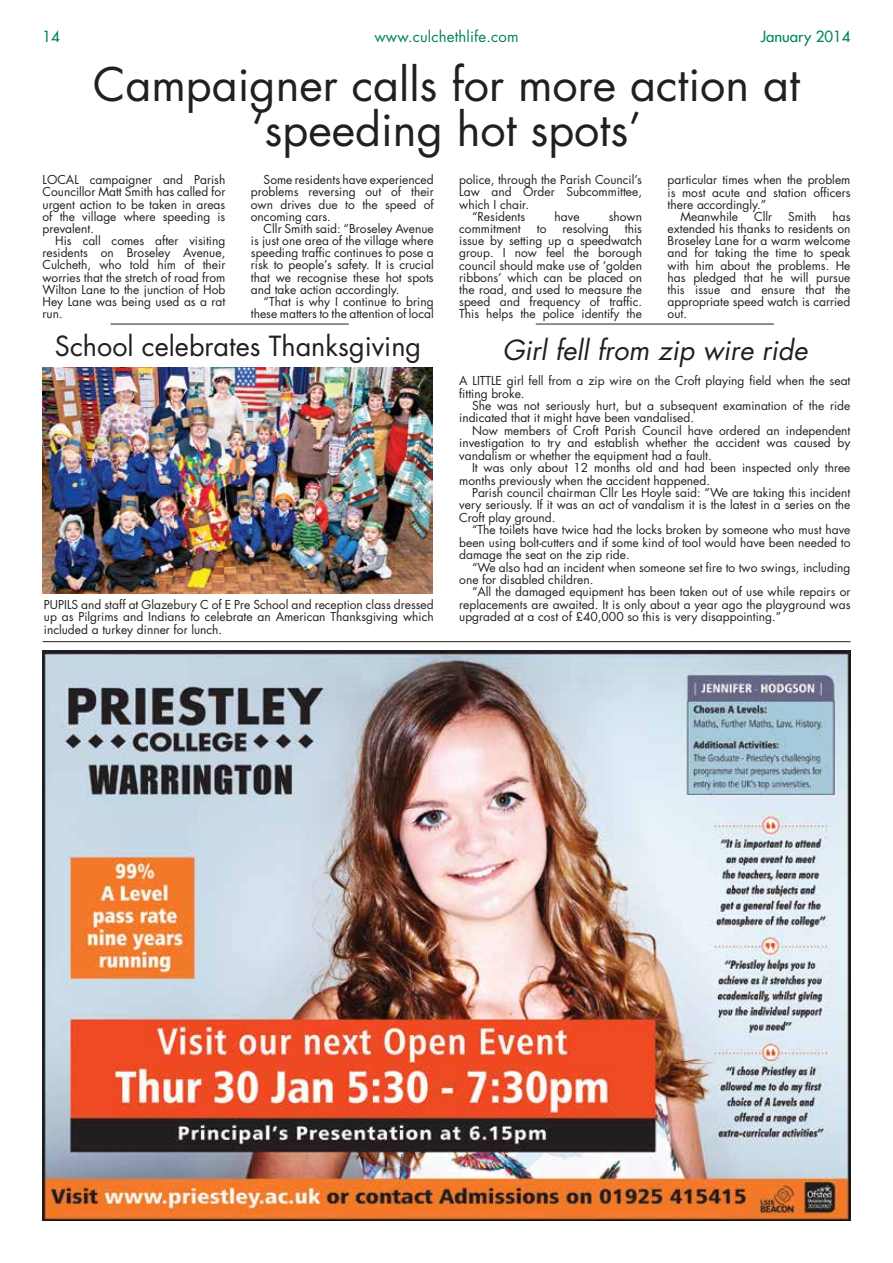
<style>
.page{position:relative;width:893px;height:1263px;background:#fff}
.page>*{position:absolute;margin:0;border:0;box-sizing:border-box;transform-origin:0 0}
.t1{font:45px/45px "Futura Std";color:#231f20;text-align:center}
.t2{font:27px "Futura Std";color:#231f20}
.t3{font:italic 27px "Futura Std";color:#231f20}
.t4{font:15px "Futura Std";letter-spacing:.01em;color:#008752}
.t5{font:500 15px "Futura Std";color:#008752}
.t6{font:12px/12.1px "Futura Std";color:#231f20;text-align:justify}
</style>
<div class="page">
<hr style="left:43px;top:641px;width:807px;height:1px;background:#231f20">
<img style="left:43px;top:651px;width:807px;height:569px">
<img style="left:43px;top:368px;width:389px;height:225px">
<hr style="left:111px;top:324px;width:238px;height:1px;background:#231f20">
<hr style="left:536px;top:324px;width:238px;height:1px;background:#231f20">
<p class="t5" style="left:43px;top:27px;width:19px">14</p>
<p class="t4" style="left:374px;top:27px;width:146px">www.culchethlife.com</p>
<p class="t5" style="left:761px;top:27px;width:91px">January 2014</p>
<h1 class="t1" style="left:93px;top:62px;width:708px">Campaigner calls for more action at ‘speeding hot spots’</h1>
<p class="t6" style="left:43px;top:174px;width:184px">LOCAL campaigner and Parish Councillor Matt Smith has called for urgent action to be taken in areas of the village where speeding is prevalent.</p>
<p class="t6" style="left:43px;top:235px;width:184px;text-indent:13px">His call comes after visiting residents on Broseley Avenue, Culcheth, who told him of their worries that the stretch of road from Wilton Lane to the junction of Hob Hey Lane was being used as a rat run.</p>
<p class="t6" style="left:251px;top:174px;width:184px;text-indent:13px">Some residents have experienced problems reversing out of their own drives due to the speed of oncoming cars.</p>
<p class="t6" style="left:251px;top:223px;width:184px;text-indent:13px">Cllr Smith said: “Broseley Avenue is just one area of the village where speeding traffic continues to pose a risk to people’s safety. It is crucial that we recognise these hot spots and take action accordingly.</p>
<p class="t6" style="left:251px;top:296px;width:184px;text-align:right">“That is why I continue to bring these matters to the attention of local</p>
<h2 class="t2" style="left:55px;top:329px;width:368px">School celebrates Thanksgiving</h2>
<p class="t6" style="left:44px;top:599px;width:391px">PUPILS and staff at Glazebury C of E Pre School and reception class dressed up as Pilgrims and Indians to celebrate an American Thanksgiving which included a turkey dinner for lunch.</p>
<p class="t6" style="left:459px;top:174px;width:184px">police, through the Parish Council’s</p>
<p class="t6" style="left:459px;top:186px;width:184px">Law and Order Subcommittee,</p>
<p class="t6" style="left:459px;top:198px;width:72px">which I chair.</p>
<p class="t6" style="left:472px;top:210px;width:55px">“Residents</p>
<p class="t6" style="left:554px;top:210px;width:27px">have</p>
<p class="t6" style="left:609px;top:210px;width:35px">shown</p>
<p class="t6" style="left:459px;top:223px;width:63px">commitment</p>
<p class="t6" style="left:537px;top:223px;width:11px">to</p>
<p class="t6" style="left:562px;top:223px;width:48px">resolving</p>
<p class="t6" style="left:668px;top:174px;width:184px">particular times when the problem</p>
<p class="t6" style="left:668px;top:186px;width:184px">is most acute and station officers</p>
<p class="t6" style="left:668px;top:198px;width:100px">there accordingly.”</p>
<p class="t6" style="left:680px;top:210px;width:59px">Meanwhile</p>
<p class="t6" style="left:754px;top:210px;width:20px">Cllr</p>
<p class="t6" style="left:788px;top:210px;width:30px">Smith</p>
<p class="t6" style="left:668px;top:210px;width:184px;text-indent:165px">has extended his thanks to residents on Broseley Lane for a warm welcome and for taking the time to speak with him about the problems. He has pledged that he will pursue this issue and ensure that the appropriate speed watch is carried out.</p>
<h2 class="t3" style="left:502px;top:333px;width:307px">Girl fell from zip wire ride</h2>
<p class="t6" style="left:459px;top:375px;width:393px">A LITTLE girl fell from a zip wire on the Croft playing field when the seat fitting broke.</p>
<p class="t6" style="left:459px;top:399px;width:393px;text-indent:13px">She was not seriously hurt, but a subsequent examination of the ride indicated that it might have been vandalised.</p>
<p class="t6" style="left:459px;top:424px;width:393px;text-indent:13px">Now members of Croft Parish Council have ordered an independent investigation to try and establish whether the accident was caused by vandalism or whether the equipment had a fault.</p>
<p class="t6" style="left:459px;top:462px;width:393px;text-indent:13px">It was only about 12 months old and had been inspected only three months previously when the accident happened.</p>
<p class="t6" style="left:459px;top:486px;width:393px;text-indent:13px">Parish council chairman Cllr Les Hoyle said: “We are taking this incident very seriously. If it was an act of vandalism it is the latest in a series on the Croft play ground.</p>
<p class="t6" style="left:459px;top:524px;width:393px;text-indent:13px">“The toilets have twice had the locks broken by someone who must have been using bolt-cutters and if some kind of tool would have been needed to damage the seat on the zip ride.</p>
<p class="t6" style="left:459px;top:561px;width:393px;text-indent:13px">“We also had an incident when someone set fire to two swings, including one for disabled children.</p>
<p class="t6" style="left:459px;top:586px;width:393px;text-indent:13px">“All the damaged equipment has been taken out of use while repairs or replacements are awaited. It is only about a year ago the playground was upgraded at a cost of £40,000 so this is very disappointing.”</p>
<p class="t6" style="left:459px;top:223px;width:184px;text-indent:166px">this issue by setting up a speedwatch group. I now feel the borough council should make use of ‘golden ribbons’ which can be placed on the road, and used to measure the speed and frequency of traffic.<br>This helps the police identify the</p>
</div>
